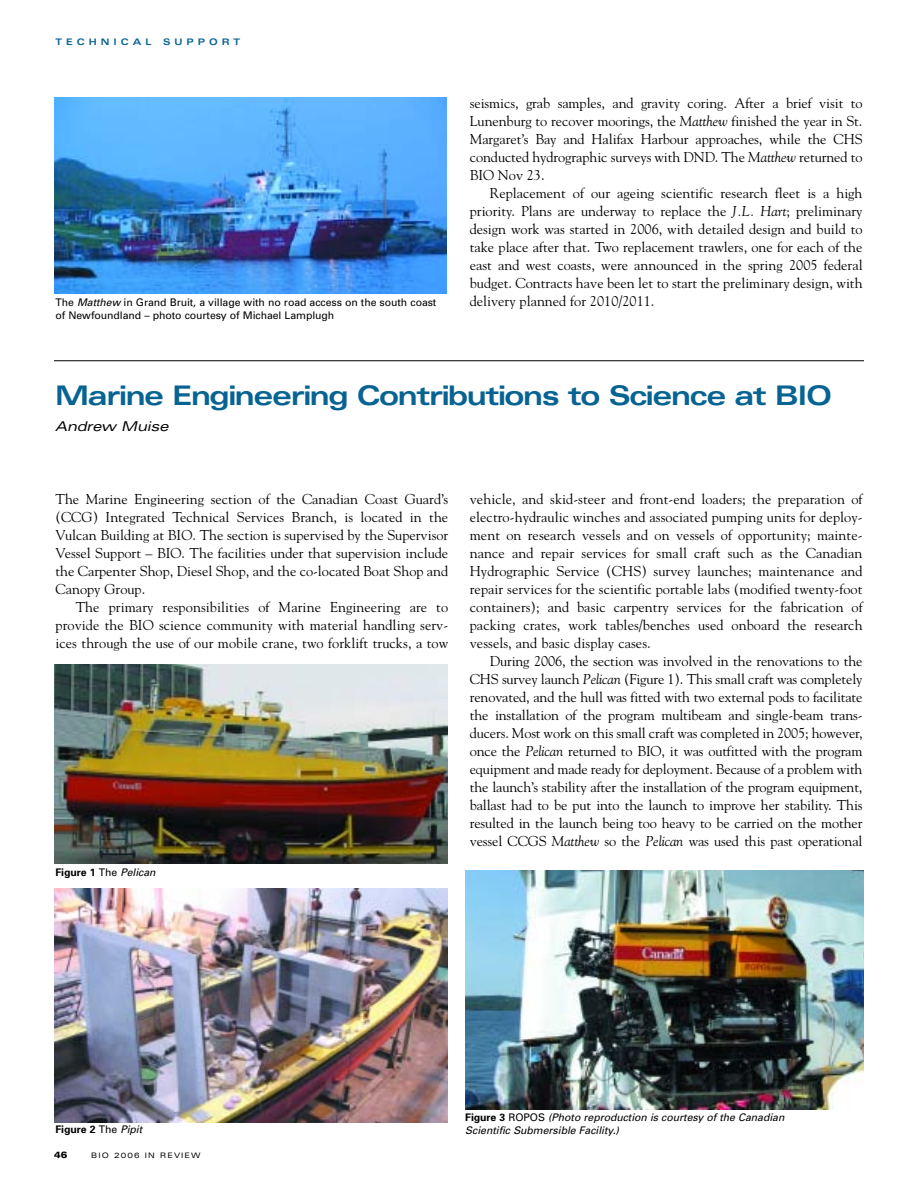
<style>
.page{position:relative;width:918px;height:1188px;background:#fff}
.page>*{position:absolute;margin:0;border:0;box-sizing:border-box;transform-origin:0 0}
.t1{font:700 expanded 27px "Univers";letter-spacing:-.05em;color:#066392}
.t2{font:14.25px/18px "Goudy";color:#000;text-align:justify}
.t3{font:italic expanded 13.5px "Univers";letter-spacing:-.015em;color:#000}
.t4{font:10.5px "Univers";letter-spacing:-.005em;color:#000}
.t5{font:italic 10.5px/12.8px "Univers";letter-spacing:-.005em;color:#000}
.t6{font:700 10.5px "Univers";letter-spacing:-.005em;color:#000}
.t7{font:700 expanded 9px "Univers";letter-spacing:.445em;color:#066392}
.t8{font:900 expanded 9px "Univers";color:#000}
.t9{font:expanded 7.5px "Univers";letter-spacing:.15em;color:#000}
.s1{font-style:italic}
.s2{font-weight:400}
.s3{font-weight:400;font-style:italic}
.s4{font-weight:700;font-style:normal}
.s5{font-style:normal}
</style>
<div class="page">
<img style="left:54px;top:98px;width:392px;height:196px">
<hr style="left:54px;top:360px;width:810px;height:1px;background:#000">
<img style="left:54px;top:664px;width:394px;height:199px">
<img style="left:54px;top:889px;width:394px;height:234px">
<img style="left:466px;top:870px;width:398px;height:239px">
<p class="t7" style="left:56px;top:39px;width:97px">TECHNICAL</p>
<p class="t7" style="left:163px;top:39px;width:79px">SUPPORT</p>
<p class="t2" style="left:470px;top:94px;width:394px">seismics, grab samples, and gravity coring. After a brief visit to Lunenburg to recover moorings, the <span class="s1">Matthew</span> finished the year in St.<br>Margaret’s Bay and Halifax Harbour approaches, while the CHS conducted hydrographic surveys with DND. The <span class="s1">Matthew</span> returned to BIO Nov 23.</p>
<p class="t2" style="left:470px;top:184px;width:394px;text-indent:20px">Replacement of our ageing scientific research fleet is a high priority. Plans are underway to replace the <span class="s1">J.L. Hart</span>; preliminary design work was started in 2006, with detailed design and build to take place after that. Two replacement trawlers, one for each of the east and west coasts, were announced in the spring 2005 federal budget. Contracts have been let to start the preliminary design, with</p>
<p class="t4" style="left:56px;top:298px;width:382px">The <span class="s1">Matthew</span> in Grand Bruit, a village with no road access on the south coast</p>
<p class="t2" style="left:470px;top:292px;width:186px">delivery planned for 2010/2011.</p>
<p class="t4" style="left:56px;top:311px;width:280px">of Newfoundland – photo courtesy of Michael Lamplugh</p>
<h1 class="t1" style="left:55px;top:385px;width:778px">Marine Engineering Contributions to Science at BIO</h1>
<p class="t3" style="left:55px;top:422px;width:115px">Andrew Muise</p>
<p class="t2" style="left:56px;top:490px;width:394px">The Marine Engineering section of the Canadian Coast Guard’s (CCG) Integrated Technical Services Branch, is located in the Vulcan Building at BIO. The section is supervised by the Supervisor Vessel Support – BIO. The facilities under that supervision include the Carpenter Shop, Diesel Shop, and the co-located Boat Shop and Canopy Group.</p>
<p class="t2" style="left:56px;top:598px;width:394px;text-indent:20px">The primary responsibilities of Marine Engineering are to provide the BIO science community with material handling serv&shy;ices through the use of our mobile crane, two forklift trucks, a tow</p>
<p class="t6" style="left:56px;top:868px;width:102px">Figure 1 <span class="s2">The</span> <span class="s3">Pelican</span></p>
<p class="t2" style="left:470px;top:490px;width:394px">vehicle, and skid-steer and front-end loaders; the preparation of electro-hydraulic winches and associated pumping units for deploy&shy;ment on research vessels and on vessels of opportunity; mainte&shy;nance and repair services for small craft such as the Canadian Hydrographic Service (CHS) survey launches; maintenance and repair services for the scientific portable labs (modified twenty-foot containers); and basic carpentry services for the fabrication of packing crates, work tables/benches used onboard the research vessels, and basic display cases.</p>
<p class="t2" style="left:470px;top:652px;width:394px;text-indent:20px">During 2006, the section was involved in the renovations to the CHS survey launch <span class="s1">Pelican</span> (Figure 1). This small craft was completely renovated, and the hull was fitted with two external pods to facilitate the installation of the program multibeam and single-beam trans&shy;ducers. Most work on this small craft was completed in 2005; however, once the <span class="s1">Pelican</span> returned to BIO, it was outfitted with the program equipment and made ready for deployment. Because of a problem with the launch’s stability after the installation of the program equipment, ballast had to be put into the launch to improve her stability. This resulted in the launch being too heavy to be carried on the mother vessel CCGS <span class="s1">Matthew</span> so the <span class="s1">Pelican</span> was used this past operational</p>
<p class="t6" style="left:56px;top:1126px;width:88px">Figure 2 <span class="s2">The</span> <span class="s3">Pipit</span></p>
<p class="t8" style="left:54px;top:1152px;width:15px">46</p>
<p class="t9" style="left:91px;top:1153px;width:111px">BIO 2006 IN REVIEW</p>
<p class="t5" style="left:465px;top:1112px;width:321px"><span class="s4">Figure 3</span> <span class="s5">ROPOS</span> (Photo reproduction is courtesy of the Canadian<br>Scientific Submersible Facility.)</p>
</div>
